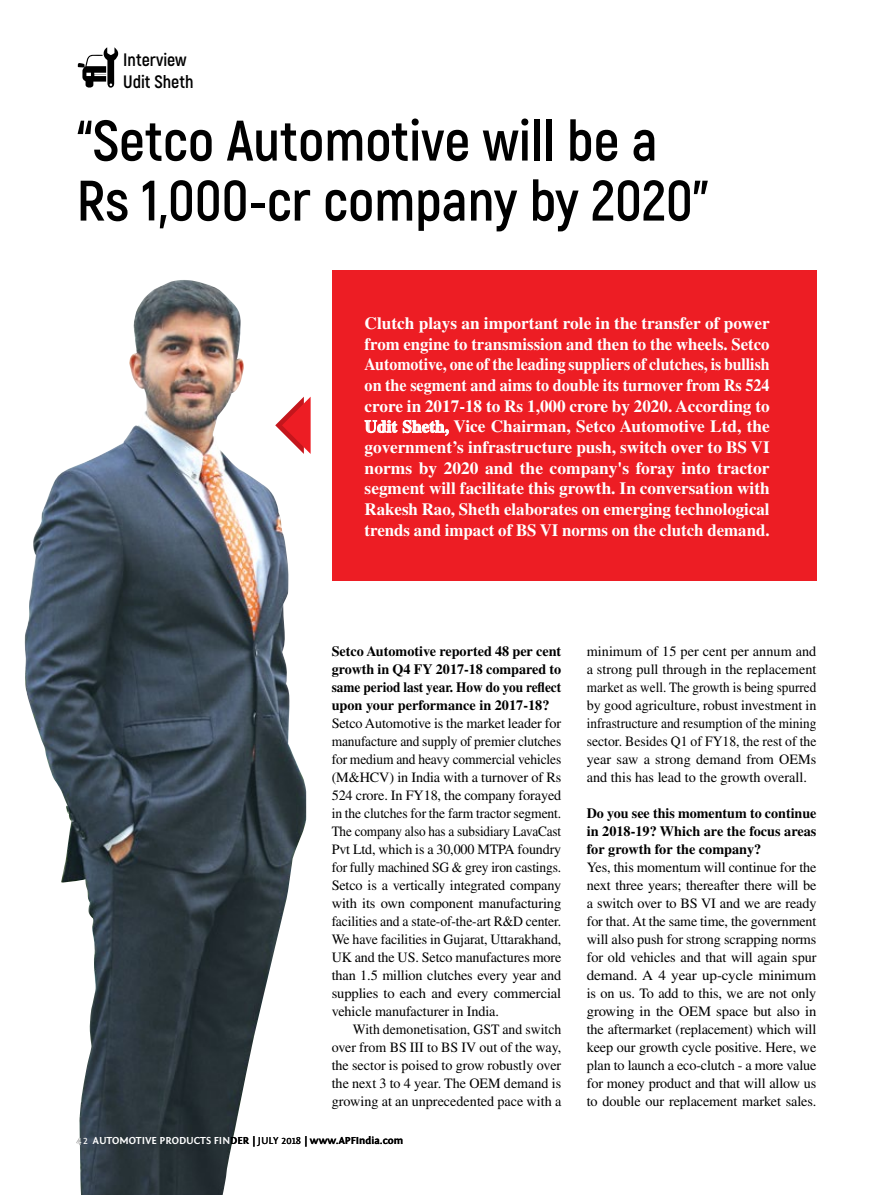
<style>
.page{position:relative;width:893px;height:1195px;background:#fff}
.page>*{position:absolute;margin:0;border:0;box-sizing:border-box;transform-origin:0 0}
.t1{font:700 57px/60px "Akrobat";color:#000}
.t2{font:700 18px/21.6px "Akrobat";color:#000}
.t3{font:700 17.25px/20.7px "Times";color:#fff;text-align:justify}
.t4{font:14.25px/18px "Times";letter-spacing:-.01em;color:#000;text-align:justify}
.t5{font:700 14.25px/18px "Times";color:#000;text-align:justify}
.t6{font:14.25px/18px "Times";letter-spacing:-.01em;color:#000;text-align:justify;scale:.96 1}
.t7{font:700 10.5px "Fontin Sans CR";color:#fff}
.s1{font-weight:400}
.s2{color:#000}
.s3{font-weight:400;color:#000}
</style>
<div class="page">
<svg style="left:78px;top:47px;width:41px;height:41px"></svg>
<div style="left:332px;top:270px;width:484px;height:310px;background:#ed1d24"></div>
<img style="left:25px;top:280px;width:281px;height:915px">
<svg style="left:364px;top:420px;width:85px;height:16px"></svg>
<svg style="left:275px;top:397px;width:36px;height:57px"></svg>
<p class="t2" style="left:123px;top:49px;width:72px">Interview<br>Udit Sheth</p>
<h1 class="t1" style="left:77px;top:110px;width:634px">“Setco Automotive will be a<br>Rs 1,000-cr company by 2020”</h1>
<p class="t3" style="left:365px;top:312px;width:407px">Clutch plays an important role in the transfer of power from engine to transmission and then to the wheels. Setco Automotive, one of the leading suppliers of clutches, is bullish on the segment and aims to double its turnover from Rs 524 crore in 2017-18 to Rs 1,000 crore by 2020. According to Udit Sheth, Vice Chairman, Setco Automotive Ltd, the government’s infrastructure push, switch over to BS VI norms by 2020 and the company's foray into tractor segment will facilitate this growth. In conversation with Rakesh Rao, Sheth elaborates on emerging technological trends and impact of BS VI norms on the clutch demand.</p>
<p class="t5" style="left:332px;top:642px;width:231px">Setco Automotive reported 48 per cent growth in Q4 FY 2017-18 compared to same period last year. How do you reflect upon your performance in 2017-18?</p>
<p class="t4" style="left:332px;top:714px;width:231px">Setco Automotive is the market leader for manufacture and supply of premier clutches for medium and heavy commercial vehicles (M&amp;HCV) in India with a turnover of Rs 524 crore. In FY18, the company forayed in the clutches for the farm tractor segment.<br>The company also has a subsidiary LavaCast Pvt Ltd, which is a 30,000 MTPA foundry for fully machined SG &amp; grey iron castings.<br>Setco is a vertically integrated company with its own component manufacturing facilities and a state-of-the-art R&amp;D center.<br>We have facilities in Gujarat, Uttarakhand, UK and the US. Setco manufactures more than 1.5 million clutches every year and supplies to each and every commercial vehicle manufacturer in India.</p>
<p class="t6" style="left:332px;top:1020px;width:241px;text-indent:21px">With demonetisation, GST and switch over from BS III to BS IV out of the way, the sector is poised to grow robustly over the next 3 to 4 year. The OEM demand is growing at an unprecedented pace with a</p>
<p class="t7" style="left:77px;top:1135px;width:328px"><span class="s1">42</span> AUTOMOTIVE PRODUCTS FIN<span class="s2">DER |</span> <span class="s3">july 2018</span> <span class="s2">| WWW.APFI NDIA.COM</span></p>
<p class="t4" style="left:587px;top:642px;width:231px">minimum of 15 per cent per annum and a strong pull through in the replacement market as well. The growth is being spurred by good agriculture, robust investment in infrastructure and resumption of the mining sector. Besides Q1 of FY18, the rest of the year saw a strong demand from OEMs and this has lead to the growth overall.</p>
<p class="t5" style="left:587px;top:804px;width:231px">Do you see this momentum to continue in 2018-19? Which are the focus areas for growth for the company?</p>
<p class="t4" style="left:587px;top:858px;width:231px">Yes, this momentum will continue for the next three years; thereafter there will be a switch over to BS VI and we are ready for that. At the same time, the government will also push for strong scrapping norms for old vehicles and that will again spur demand. A 4 year up-cycle minimum is on us. To add to this, we are not only growing in the OEM space but also in the aftermarket (replacement) which will keep our growth cycle positive. Here, we plan to launch a eco-clutch - a more value for money product and that will allow us to double our replacement market sales.</p>
</div>
